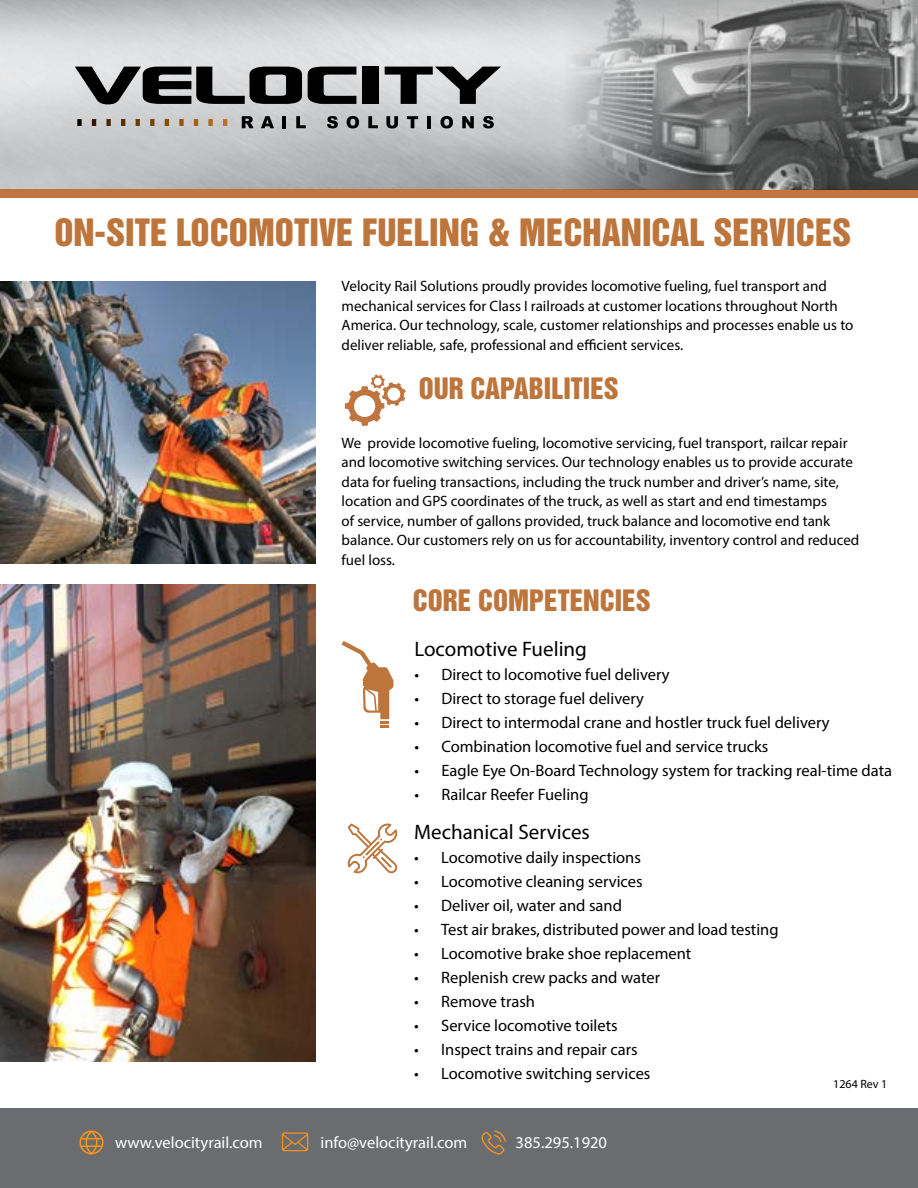
<style>
.page{position:relative;width:918px;height:1188px;background:#fff}
.page>*{position:absolute;margin:0;border:0;box-sizing:border-box;transform-origin:0 0}
.t1{font:34.5px "Helvetica Inserat LT Std";color:#be753c}
.t2{font:27px "Helvetica Inserat LT Std";color:#be753c}
.t3{font:21px "Myriad Pro";color:#000}
.t4{font:16.5px "Myriad Pro";color:#000}
.t5{font:16.5px "Myriad Pro";color:#fff}
.t6{font:15px/19.5px "Myriad Pro";color:#000}
.t7{font:12px "Myriad Pro";color:#000}
</style>
<div class="page">
<img style="left:0;top:0;width:560px;height:189px">
<div style="left:0;top:189px;width:918px;height:9px;background:#bf753d"></div>
<svg style="left:345px;top:374px;width:61px;height:52px"></svg>
<div style="left:0;top:1108px;width:918px;height:80px;background:#6b6c6f"></div>
<svg style="left:79px;top:1130px;width:25px;height:24px"></svg>
<svg style="left:282px;top:1132px;width:26px;height:19px"></svg>
<svg style="left:481px;top:1130px;width:25px;height:25px"></svg>
<img style="left:560px;top:0;width:358px;height:189px">
<svg style="left:75px;top:67px;width:227px;height:37px;background:#606161"></svg>
<svg style="left:308px;top:67px;width:48px;height:37px;background:#575858"></svg>
<div style="left:363px;top:67px;width:16px;height:37px;background:#000"></div>
<svg style="left:385px;top:67px;width:116px;height:37px;background:#808081"></svg>
<svg style="left:242px;top:116px;width:12px;height:12px"></svg>
<svg style="left:261px;top:116px;width:13px;height:12px"></svg>
<svg style="left:283px;top:116px;width:3px;height:12px"></svg>
<svg style="left:296px;top:116px;width:10px;height:12px"></svg>
<svg style="left:327px;top:116px;width:11px;height:12px"></svg>
<svg style="left:347px;top:116px;width:12px;height:12px"></svg>
<svg style="left:368px;top:116px;width:10px;height:12px"></svg>
<svg style="left:386px;top:116px;width:12px;height:12px"></svg>
<svg style="left:407px;top:116px;width:11px;height:12px"></svg>
<hr style="left:427px;top:116px;width:4px;height:12px;background:#000101">
<svg style="left:440px;top:116px;width:13px;height:12px"></svg>
<svg style="left:462px;top:116px;width:12px;height:12px"></svg>
<svg style="left:483px;top:116px;width:11px;height:12px"></svg>
<img style="left:77px;top:119px;width:150px;height:7px">
<img style="left:0;top:281px;width:316px;height:283px">
<img style="left:0;top:585px;width:315px;height:477px">
<svg style="left:342px;top:641px;width:52px;height:86px"></svg>
<svg style="left:348px;top:823px;width:50px;height:51px"></svg>
<h1 class="t1" style="left:54px;top:212px;width:799px">ON-SITE LOCOMOTIVE FUELING &amp; MECHANICAL SERVICES</h1>
<p class="t6" style="left:342px;top:276px;width:513px">Velocity Rail Solutions proudly provides locomotive fueling, fuel transport and mechanical services for Class I railroads at customer locations throughout North America. Our technology, scale, customer relationships and processes enable us to deliver reliable, safe, professional and efficient services.</p>
<h2 class="t2" style="left:419px;top:372px;width:202px">OUR CAPABILITIES</h2>
<p class="t6" style="left:342px;top:433px;width:519px">We provide locomotive fueling, locomotive servicing, fuel transport, railcar repair and locomotive switching services. Our technology enables us to provide accurate data for fueling transactions, including the truck number and driver’s name, site, location and GPS coordinates of the truck, as well as start and end timestamps<br>of service, number of gallons provided, truck balance and locomotive end tank balance. Our customers rely on us for accountability, inventory control and reduced fuel loss.</p>
<h2 class="t2" style="left:413px;top:584px;width:239px">CORE COMPETENCIES</h2>
<h3 class="t3" style="left:414px;top:636px;width:174px">Locomotive Fueling</h3>
<p class="t4" style="left:414px;top:664px;width:257px">• Direct to locomotive fuel delivery</p>
<p class="t4" style="left:414px;top:688px;width:231px">• Direct to storage fuel delivery</p>
<p class="t4" style="left:414px;top:712px;width:417px">• Direct to intermodal crane and hostler truck fuel delivery</p>
<p class="t4" style="left:414px;top:736px;width:356px">• Combination locomotive fuel and service trucks</p>
<p class="t4" style="left:414px;top:760px;width:479px">• Eagle Eye On-Board Technology system for tracking real-time data</p>
<p class="t4" style="left:414px;top:784px;width:176px">• Railcar Reefer Fueling</p>
<h3 class="t3" style="left:414px;top:819px;width:177px">Mechanical Services</h3>
<p class="t4" style="left:414px;top:847px;width:228px">• Locomotive daily inspections</p>
<p class="t4" style="left:414px;top:871px;width:230px">• Locomotive cleaning services</p>
<p class="t4" style="left:414px;top:895px;width:209px">• Deliver oil, water and sand</p>
<p class="t4" style="left:414px;top:919px;width:366px">• Test air brakes, distributed power and load testing</p>
<p class="t4" style="left:414px;top:943px;width:279px">• Locomotive brake shoe replacement</p>
<p class="t4" style="left:414px;top:967px;width:247px">• Replenish crew packs and water</p>
<p class="t4" style="left:414px;top:991px;width:122px">• Remove trash</p>
<p class="t4" style="left:414px;top:1015px;width:205px">• Service locomotive toilets</p>
<p class="t4" style="left:414px;top:1039px;width:225px">• Inspect trains and repair cars</p>
<p class="t4" style="left:414px;top:1063px;width:238px">• Locomotive switching services</p>
<p class="t5" style="left:115px;top:1133px;width:149px">www.velocityrail.com</p>
<p class="t5" style="left:320px;top:1133px;width:148px">info@velocityrail.com</p>
<p class="t5" style="left:516px;top:1133px;width:93px">385.295.1920</p>
<p class="t7" style="left:833px;top:1076px;width:56px">1264 Rev 1</p>
</div>
